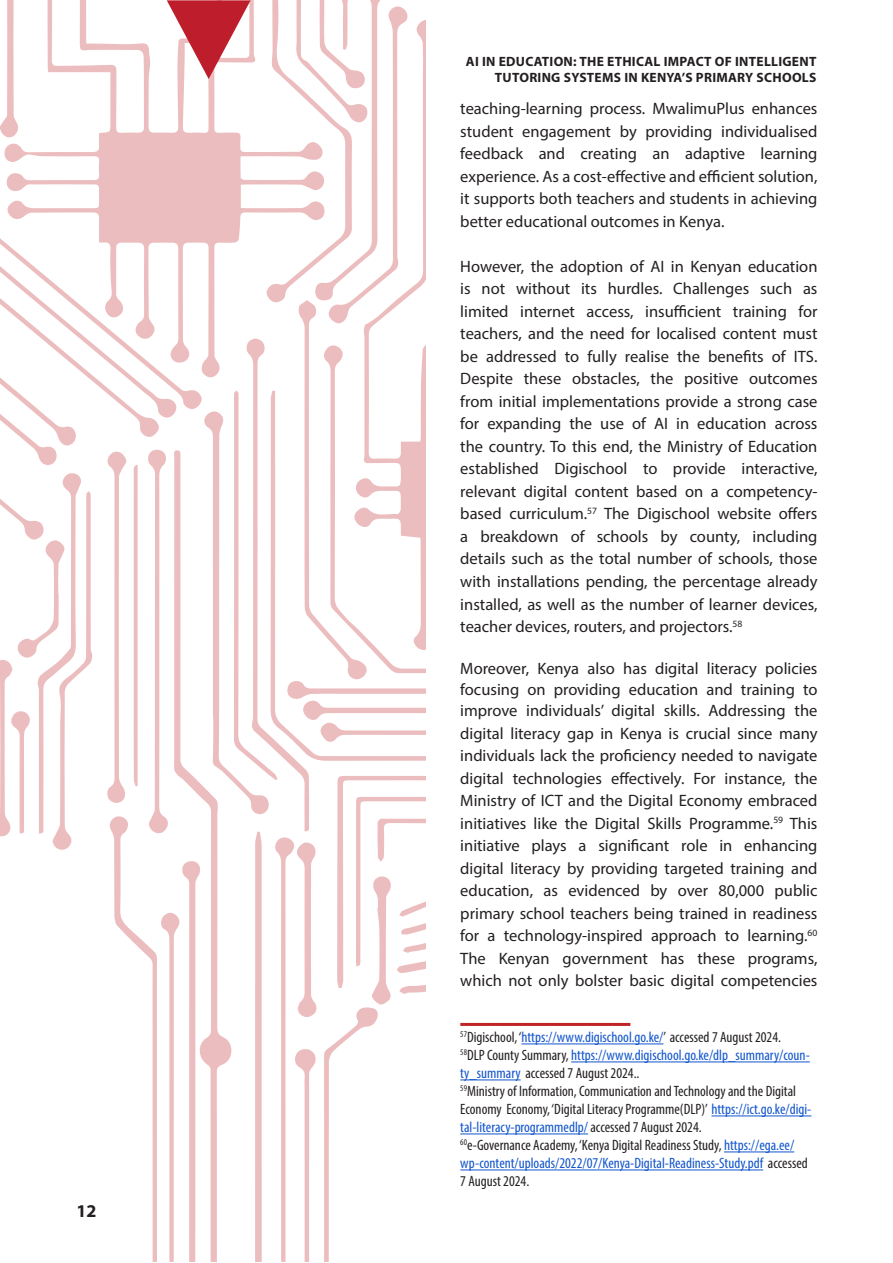
<style>
.page{position:relative;width:893px;height:1263px;background:#fff}
.page>*{position:absolute;margin:0;border:0;box-sizing:border-box;transform-origin:0 0}
.t1{font:700 18px "Myriad Pro";color:#231f20}
.t2{font:16.5px/22.5px "Myriad Pro";color:#231f20;text-align:justify}
.t3{font:condensed 15px/18px "Myriad Pro";color:#231f20}
.t4{font:condensed 15px/18px "Myriad Pro";color:#15c}
.t5{font:700 13.5px/16.2px "Myriad Pro";letter-spacing:.02em;color:#231f20;text-align:right}
.s1{color:#15c}
.s2{color:#231f20}
</style>
<div class="page">
<hr style="left:460px;top:1023px;width:170px;height:3px;background:#c12427">
<hr style="left:521px;top:1043px;width:142px;height:1px;background:#15c">
<hr style="left:571px;top:1061px;width:239px;height:1px;background:#15c">
<hr style="left:460px;top:1079px;width:61px;height:1px;background:#15c">
<hr style="left:711px;top:1115px;width:100px;height:1px;background:#15c">
<hr style="left:460px;top:1133px;width:128px;height:1px;background:#15c">
<hr style="left:724px;top:1151px;width:70px;height:1px;background:#15c">
<hr style="left:460px;top:1169px;width:303px;height:1px;background:#15c">
<svg style="left:0;top:0;width:425px;height:1261px"></svg>
<p class="t1" style="left:77px;top:1199px;width:21px">12</p>
<p class="t5" style="left:466px;top:53px;width:352px">AI IN EDUCATION: THE ETHICAL IMPACT OF INTELLIGENT<br>TUTORING SYSTEMS IN KENYA’S PRIMARY SCHOOLS</p>
<p class="t2" style="left:460px;top:97px;width:359px">teaching-learning process. MwalimuPlus enhances student engagement by providing individualised feedback and creating an adaptive learning experience. As a cost-effective and efficient solution, it supports both teachers and students in achieving better educational outcomes in Kenya.</p>
<p class="t2" style="left:460px;top:255px;width:359px">However, the adoption of AI in Kenyan education is not without its hurdles. Challenges such as limited internet access, insufficient training for teachers, and the need for localised content must be addressed to fully realise the benefits of ITS.<br>Despite these obstacles, the positive outcomes from initial implementations provide a strong case for expanding the use of AI in education across the country. To this end, the Ministry of Education established Digischool to provide interactive, relevant digital content based on a competency&shy;based curriculum.<sup>57</sup> The Digischool website offers a breakdown of schools by county, including details such as the total number of schools, those with installations pending, the percentage already installed, as well as the number of learner devices, teacher devices, routers, and projectors.<sup>58</sup></p>
<p class="t2" style="left:460px;top:658px;width:359px;line-height:21px">Moreover, Kenya also has digital literacy policies focusing on providing education and training to improve individuals’ digital skills. Addressing the</p>
<p class="t2" style="left:460px;top:721px;width:359px">digital literacy gap in Kenya is crucial since many individuals lack the proficiency needed to navigate digital technologies effectively. For instance, the Ministry of ICT and the Digital Economy embraced initiatives like the Digital Skills Programme.<sup>59</sup> This initiative plays a significant role in enhancing digital literacy by providing targeted training and education, as evidenced by over 80,000 public primary school teachers being trained in readiness for a technology-inspired approach to learning.<sup>60<br></sup>The Kenyan government has these programs, which not only bolster basic digital competencies</p>
<p class="t3" style="left:460px;top:1028px;width:322px"><sup>57</sup>Digischool, ‘<span class="s1">https://www.digischool.go.ke/</span>’ accessed 7 August 2024.</p>
<p class="t4" style="left:460px;top:1046px;width:351px"><sup>58</sup><span class="s2">DLP County Summary,</span> https://www.digischool.go.ke/dlp_summary/coun&shy;ty_summary <span class="s2">accessed 7 August 2024..</span></p>
<p class="t3" style="left:460px;top:1082px;width:353px"><sup>59</sup>Ministry of Information, Communication and Technology and the Digital<br>Economy Economy, ‘Digital Literacy Programme(DLP)’ <span class="s1">https://ict.go.ke/digi&shy;tal-literacy-programmedlp/</span> accessed 7 August 2024.</p>
<p class="t4" style="left:460px;top:1136px;width:349px"><sup>60</sup><span class="s2">e-Governance Academy, ‘Kenya Digital Readiness Study,</span> https://ega.ee/ wp-content/uploads/2022/07/Kenya-Digital-Readiness-Study.pdf <span class="s2">accessed<br>7 August 2024.</span></p>
</div>
